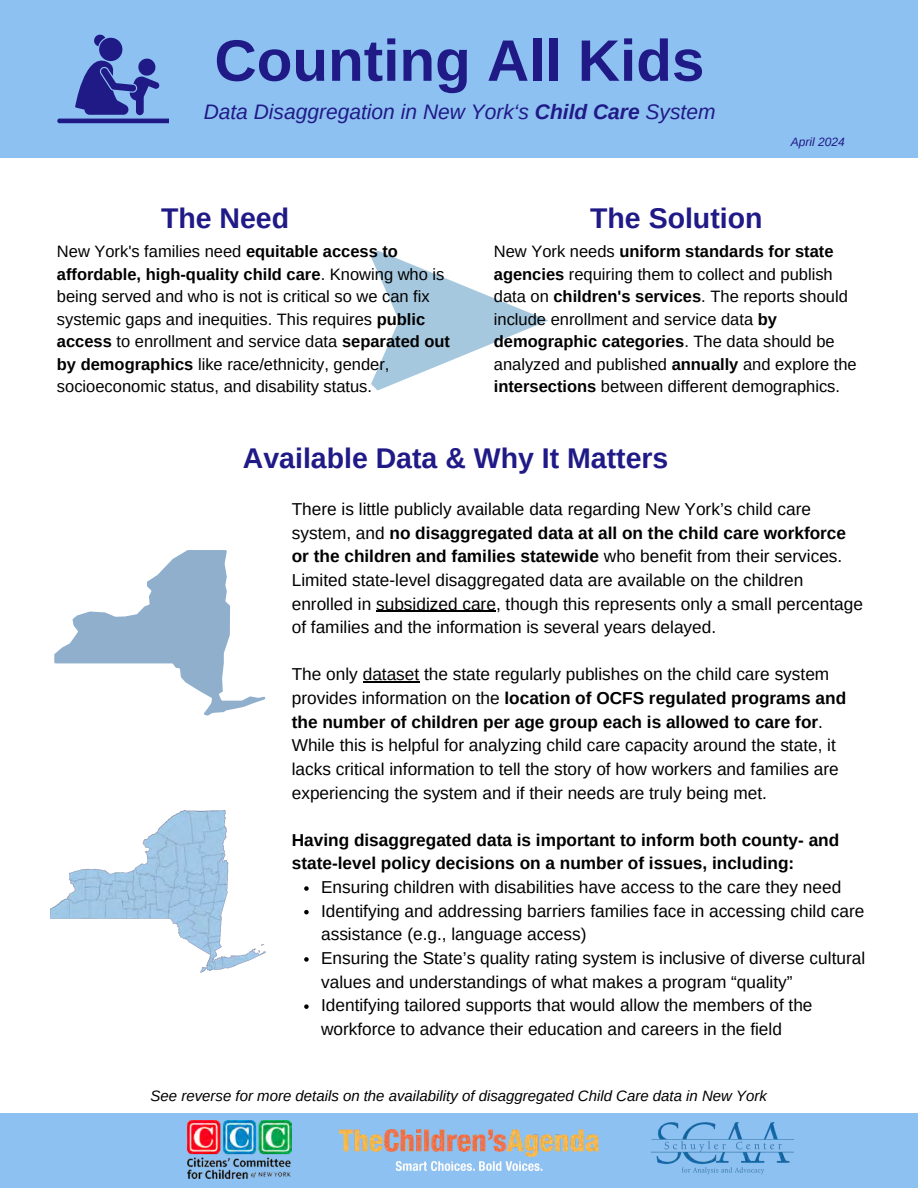
<style>
.page{position:relative;width:918px;height:1188px;background:#fff}
.page>*{position:absolute;margin:0;border:0;box-sizing:border-box;transform-origin:0 0}
.t1{font:700 58.5px "Arimo";color:#201a87}
.t2{font:700 28.5px "Arimo";color:#201a87}
.t3{font:italic 21px "Arimo";color:#201a87}
.t4{font:17.25px/23.7px "Arimo";color:#000}
.t5{font:700 17.25px/23.7px "Arimo";color:#000}
.t6{font:16.5px/22.5px "Arimo";color:#000}
.t7{font:italic 15px "Arimo";color:#000}
.t8{font:italic 12px "Arimo";color:#201a87}
.s1{font-weight:700}
</style>
<div class="page">
<svg style="left:371px;top:250px;width:177px;height:141px"></svg>
<svg style="left:54px;top:550px;width:211px;height:165px"></svg>
<hr style="left:376px;top:611px;width:120px;height:1px;background:#000">
<hr style="left:363px;top:682px;width:56px;height:1px;background:#000">
<svg style="left:304px;top:886px;width:5px;height:5px"></svg>
<svg style="left:304px;top:910px;width:5px;height:4px"></svg>
<svg style="left:304px;top:957px;width:5px;height:5px"></svg>
<svg style="left:304px;top:1004px;width:5px;height:5px"></svg>
<img style="left:50px;top:810px;width:215px;height:162px">
<div style="left:0;top:0;width:918px;height:158px;background:#8dc1f1"></div>
<div style="left:0;top:1113px;width:918px;height:75px;background:#8dc1f1"></div>
<img style="left:339px;top:1130px;width:259px;height:40px">
<svg style="left:94px;top:35px;width:11px;height:11px"></svg>
<div style="left:99px;top:38px;width:23px;height:23px;background:#201a87;border-radius:50%"></div>
<svg style="left:57px;top:52px;width:111px;height:71px"></svg>
<img style="left:651px;top:1122px;width:143px;height:53px">
<img style="left:188px;top:1121px;width:103px;height:57px">
<h1 class="t1" style="left:214px;top:28px;width:491px">Counting All Kids</h1>
<p class="t3" style="left:204px;top:100px;width:513px">Data Disaggregation in New York‘s <span class="s1">Child Care</span> System</p>
<p class="t8" style="left:791px;top:135px;width:56px">April 2024</p>
<h2 class="t2" style="left:161px;top:202px;width:130px">The Need</h2>
<h2 class="t2" style="left:590px;top:202px;width:174px">The Solution</h2>
<p class="t6" style="left:57px;top:241px;width:395px">New York's families need <span class="s1">equitable access to affordable, high-quality child care</span>. Knowing who is being served and who is not is critical so we can fix systemic gaps and inequities. This requires <span class="s1">public access</span> to enrollment and service data <span class="s1">separated out by demographics</span> like race/ethnicity, gender, socioeconomic status, and disability status.</p>
<p class="t6" style="left:494px;top:241px;width:364px">New York needs <span class="s1">uniform standards for state agencies</span> requiring them to collect and publish data on <span class="s1">children's services</span>. The reports should include enrollment and service data <span class="s1">by demographic categories</span>. The data should be analyzed and published <span class="s1">annually</span> and explore the <span class="s1">intersections</span> between different demographics.</p>
<h2 class="t2" style="left:243px;top:442px;width:427px">Available Data &amp; Why It Matters</h2>
<p class="t4" style="left:292px;top:497px;width:573px">There is little publicly available data regarding New York’s child care system, and <span class="s1">no disaggregated data at all on the child care workforce or the children and families statewide</span> who benefit from their services.<br>Limited state-level disaggregated data are available on the children enrolled in subsidized care, though this represents only a small percentage of families and the information is several years delayed.</p>
<p class="t4" style="left:292px;top:663px;width:556px">The only dataset the state regularly publishes on the child care system provides information on the <span class="s1">location of OCFS regulated programs and the number of children per age group each is allowed to care for</span>.<br>While this is helpful for analyzing child care capacity around the state, it lacks critical information to tell the story of how workers and families are experiencing the system and if their needs are truly being met.</p>
<p class="t5" style="left:292px;top:828px;width:549px">Having disaggregated data is important to inform both county- and state-level policy decisions on a number of issues, including:</p>
<p class="t4" style="left:321px;top:875px;width:546px">Ensuring children with disabilities have access to the care they need Identifying and addressing barriers families face in accessing child care assistance (e.g., language access)<br>Ensuring the State’s quality rating system is inclusive of diverse cultural values and understandings of what makes a program “quality” Identifying tailored supports that would allow the members of the workforce to advance their education and careers in the field</p>
<p class="t7" style="left:151px;top:1087px;width:618px">See reverse for more details on the availability of disaggregated Child Care data in New York</p>
</div>
